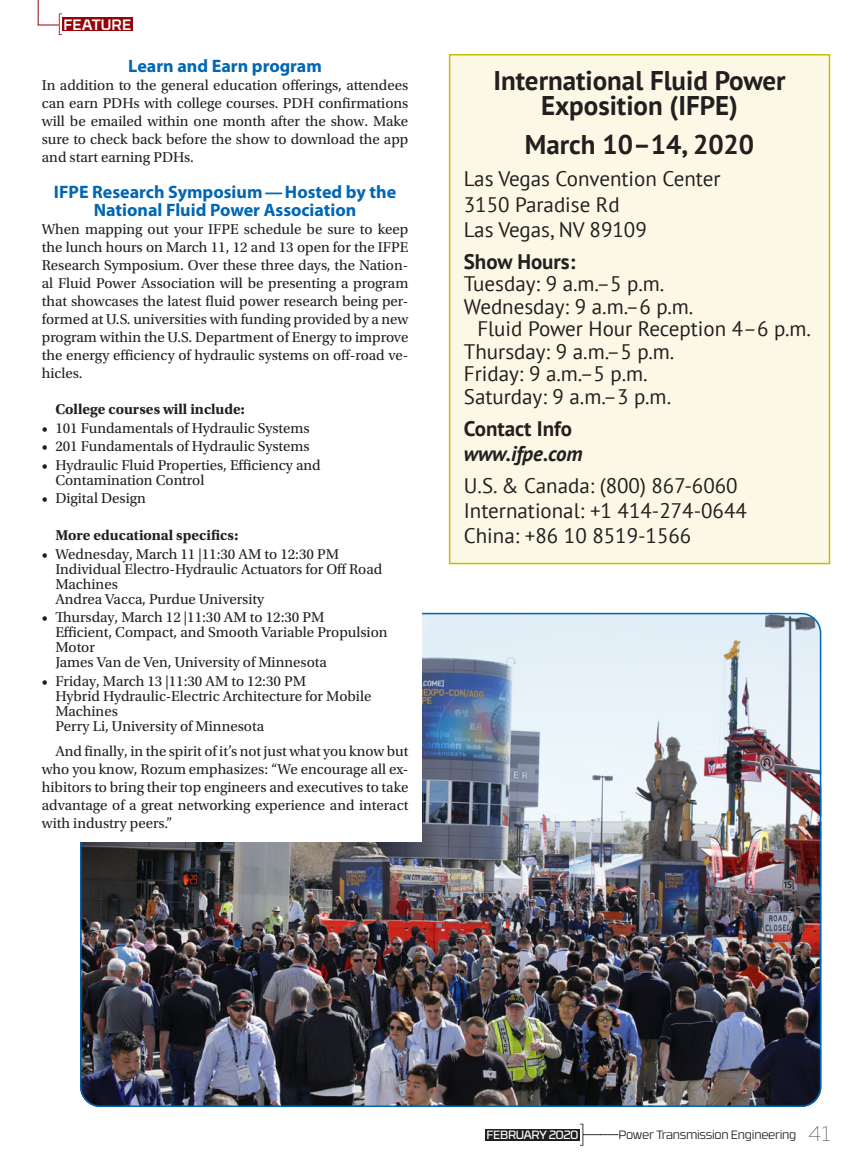
<style>
.page{position:relative;width:864px;height:1161px;background:#fff}
.page>*{position:absolute;margin:0;border:0;box-sizing:border-box;transform-origin:0 0}
.t1{font:700 27px/25.5px "PT Sans";color:#231f20;text-align:center}
.t2{font:21px/25.2px "PT Sans";color:#231f20}
.t3{font:700 21px "PT Sans";color:#231f20}
.t4{font:italic 700 21px "PT Sans";color:#231f20}
.t5{font:700 18px/18px "Myriad Pro";color:#0166b3;text-align:center}
.t6{font:15px/18px "Utopia Std";color:#231f20}
.t7{font:700 15px "Utopia Std";color:#231f20}
.t8{font:500 15px "RB No 3.1";color:#fff}
.t9{font:300 12px "RB No 3.1";letter-spacing:-.02em;color:#231f20}
.t10{font:12px "RB No 3.1";letter-spacing:-.04em;color:#fff}
.s1{font-weight:100;font-size:21px}
</style>
<div class="page">
<img style="left:80px;top:613px;width:741px;height:494px">
<div style="left:42px;top:54px;width:380px;height:788px;background:#fff"></div>
<div style="left:450px;top:55px;width:380px;height:509px;background:#fbf9e6"></div>
<div style="left:449px;top:54px;width:381px;height:510px;border:2px solid #cbbe01"></div>
<svg style="left:580px;top:1124px;width:38px;height:22px"></svg>
<div style="left:486px;top:1129px;width:94px;height:11px;background:#231f20"></div>
<div style="left:62px;top:17px;width:71px;height:14px;background:#940408"></div>
<svg style="left:38px;top:0;width:24px;height:35px"></svg>
<p class="t8" style="left:63px;top:13px;width:69px">FEATURE</p>
<p class="t5" style="left:128px;top:57px;width:195px">Learn and Earn program</p>
<p class="t6" style="left:42px;top:76px;width:368px;text-align:justify">In addition to the general education offerings, attendees can earn PDHs with college courses. PDH confirmations will be emailed within one month after the show. Make sure to check back before the show to download the app and start earning PDHs.</p>
<p class="t5" style="left:54px;top:183px;width:344px">IFPE Research Symposium—Hosted by the<br>National Fluid Power Association</p>
<p class="t6" style="left:42px;top:220px;width:368px;text-align:justify">When mapping out your IFPE schedule be sure to keep the lunch hours on March 11, 12 and 13 open for the IFPE Research Symposium. Over these three days, the Nation&shy;al Fluid Power Association will be presenting a program that showcases the latest fluid power research being per&shy;formed at U.S. universities with funding provided by a new program within the U.S. Department of Energy to improve the energy efficiency of hydraulic systems on off-road ve&shy;hicles.</p>
<p class="t7" style="left:55px;top:400px;width:191px">College courses will include:</p>
<p class="t6" style="left:42px;top:419px;width:269px">• 101 Fundamentals of Hydraulic Systems</p>
<p class="t6" style="left:42px;top:437px;width:269px">• 201 Fundamentals of Hydraulic Systems</p>
<p class="t6" style="left:55px;top:457px;width:267px;line-height:15px;text-indent:-14px">• Hydraulic Fluid Properties, Efficiency and<br>Contamination Control</p>
<p class="t6" style="left:42px;top:489px;width:106px">• Digital Design</p>
<p class="t7" style="left:55px;top:526px;width:184px">More educational specifics:</p>
<p class="t6" style="left:55px;top:546px;width:328px;line-height:15px;text-indent:-14px">• Wednesday, March 11 |11:30 AM to 12:30 PM Individual Electro-Hydraulic Actuators for Off Road Machines<br>Andrea Vacca, Purdue University</p>
<p class="t6" style="left:55px;top:610px;width:334px;line-height:15px;text-indent:-14px">• Thursday, March 12 |11:30 AM to 12:30 PM<br>Efficient, Compact, and Smooth Variable Propulsion Motor<br>James Van de Ven, University of Minnesota</p>
<p class="t6" style="left:55px;top:673px;width:318px;line-height:15px;text-indent:-14px">• Friday, March 13 |11:30 AM to 12:30 PM<br>Hybrid Hydraulic-Electric Architecture for Mobile Machines<br>Perry Li, University of Minnesota</p>
<p class="t6" style="left:42px;top:742px;width:368px;text-align:justify;text-indent:14px">And finally, in the spirit of it’s not just what you know but who you know, Rozum emphasizes: “We encourage all ex&shy;hibitors to bring their top engineers and executives to take advantage of a great networking experience and interact with industry peers.”</p>
<h1 class="t1" style="left:493px;top:67px;width:294px">International Fluid Power<br>Exposition (IFPE)</h1>
<h1 class="t1" style="left:525px;top:132px;width:231px">March 10–14, 2020</h1>
<h2 class="t2" style="left:464px;top:166px;width:258px">Las Vegas Convention Center<br>3150 Paradise Rd<br>Las Vegas, NV 89109</h2>
<h2 class="t3" style="left:464px;top:248px;width:113px">Show Hours:</h2>
<h2 class="t2" style="left:464px;top:271px;width:202px">Tuesday: 9 a.m.–5 p.m.</h2>
<h2 class="t2" style="left:464px;top:293px;width:231px">Wednesday: 9 a.m.–6 p.m.</h2>
<h2 class="t2" style="left:477px;top:316px;width:335px">Fluid Power Hour Reception 4–6 p.m.</h2>
<h2 class="t2" style="left:464px;top:338px;width:212px">Thursday: 9 a.m.–5 p.m.</h2>
<h2 class="t2" style="left:464px;top:361px;width:185px">Friday: 9 a.m.–5 p.m.</h2>
<h2 class="t2" style="left:464px;top:383px;width:209px">Saturday: 9 a.m.–3 p.m.</h2>
<h2 class="t3" style="left:464px;top:414px;width:110px">Contact Info</h2>
<h2 class="t4" style="left:464px;top:440px;width:120px">www.ifpe.com</h2>
<h2 class="t2" style="left:464px;top:472px;width:285px">U.S. &amp; Canada: (800) 867-6060<br>International: +1 414-274-0644<br>China: +86 10 8519-1566</h2>
<p class="t10" style="left:487px;top:1126px;width:94px">FEBRUARY 2020</p>
<p class="t9" style="left:618px;top:1126px;width:213px">Power Transmission Engineering <span class="s1">41</span></p>
</div>
